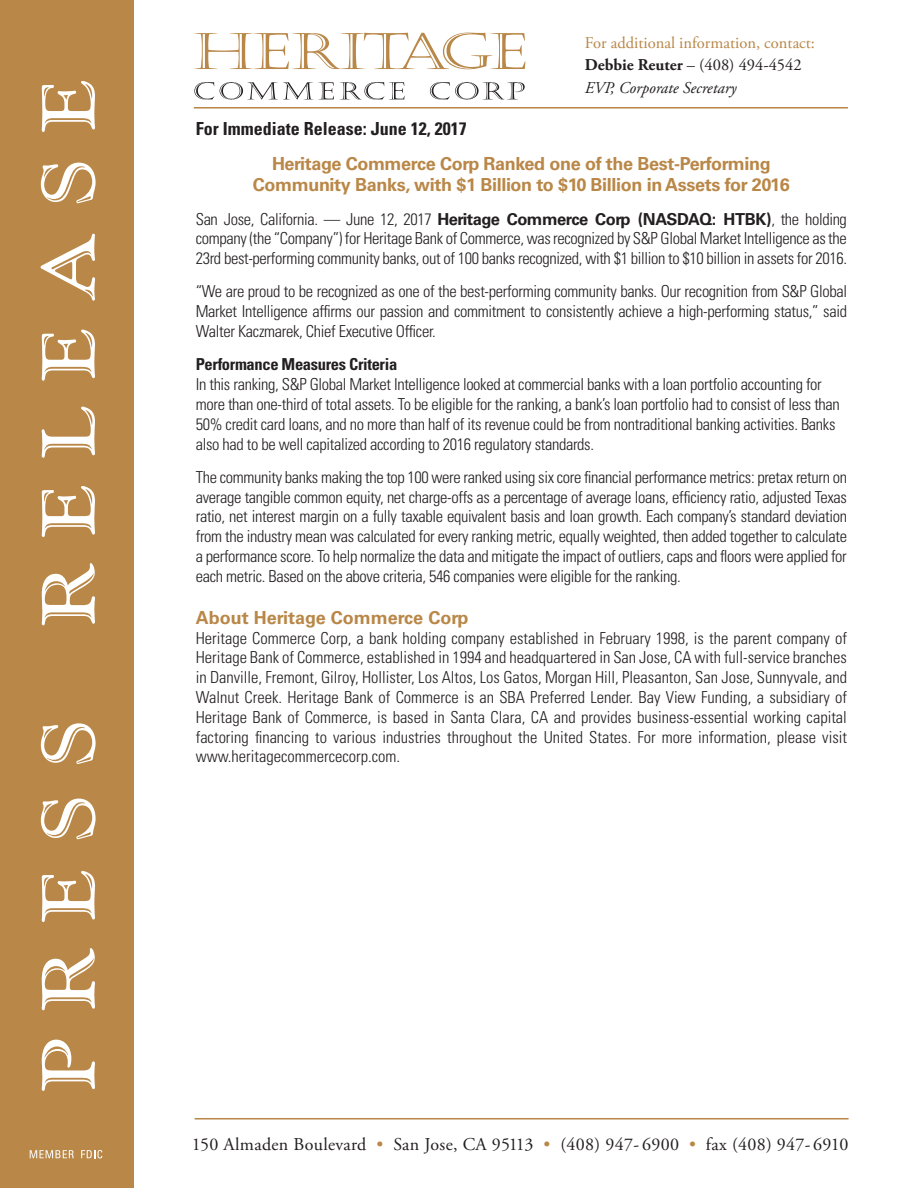
<style>
.page{position:relative;width:918px;height:1188px;background:#fff}
.page>*{position:absolute;margin:0;border:0;box-sizing:border-box;transform-origin:0 0}
.Body{font:700 18px/21.6px "Univers LT Std";letter-spacing:-.02em;color:#b98747;text-align:center}
.t1{font:18px "Adobe Garamond Pro";letter-spacing:.02em;color:#231f20}
.Body-2{font:700 condensed 18px "Univers LT Std";color:#231f20}
.Body-3{font:700 18px "Univers LT Std";color:#b98747}
.Body-4{font:300 condensed 16.5px/19.8px "Univers LT Std";letter-spacing:-.02em;color:#231f20;text-align:justify}
.t2{font:16.5px/22.5px "Adobe Garamond Pro";color:#b98747}
.s1{font-weight:700;color:#231f20}
.s2{color:#231f20}
.s3{font-style:italic;color:#231f20}
.s4{font-weight:700;font-stretch:normal}
.s5{font-weight:700}
.s6{color:#b98747}
</style>
<div class="page">
<hr style="left:195px;top:1118px;width:654px;height:2px;background:#b98747">
<hr style="left:194px;top:107px;width:654px;height:2px;background:#b98747">
<div style="left:0;top:0;width:134px;height:1188px;background:#b98747"></div>
<svg style="left:42px;top:1040px;width:53px;height:51px"></svg>
<svg style="left:42px;top:948px;width:53px;height:62px"></svg>
<svg style="left:42px;top:871px;width:53px;height:51px"></svg>
<svg style="left:41px;top:799px;width:55px;height:40px"></svg>
<svg style="left:41px;top:723px;width:55px;height:41px"></svg>
<svg style="left:42px;top:563px;width:53px;height:62px"></svg>
<svg style="left:42px;top:486px;width:53px;height:51px"></svg>
<svg style="left:42px;top:407px;width:53px;height:51px"></svg>
<svg style="left:42px;top:330px;width:53px;height:51px"></svg>
<svg style="left:41px;top:234px;width:54px;height:67px"></svg>
<svg style="left:41px;top:163px;width:55px;height:40px"></svg>
<svg style="left:42px;top:81px;width:53px;height:51px"></svg>
<svg style="left:30px;top:1150px;width:44px;height:8px"></svg>
<svg style="left:81px;top:1150px;width:21px;height:8px"></svg>
<svg style="left:194px;top:33px;width:331px;height:36px"></svg>
<svg style="left:194px;top:82px;width:20px;height:18px"></svg>
<svg style="left:220px;top:82px;width:114px;height:18px"></svg>
<svg style="left:340px;top:82px;width:65px;height:18px"></svg>
<svg style="left:430px;top:82px;width:95px;height:18px"></svg>
<p class="t2" style="left:585px;top:32px;width:232px">For additional information, contact:<br><span class="s1">Debbie Reuter</span> <span class="s2">– (408) 494-4542<br></span><span class="s3">EVP, Corporate Secretary</span></p>
<p class="Body-2" style="left:196px;top:117px;width:272px">For Immediate Release: June 12, 2017</p>
<p class="Body" style="left:253px;top:153px;width:539px">Heritage Commerce Corp Ranked one of the Best-Performing<br>Community Banks, with $1 Billion to $10 Billion in Assets for 2016</p>
<p class="Body-4" style="left:196px;top:209px;width:653px">San Jose, California. — June 12, 2017 <span class="s4">Heritage Commerce Corp (NASDAQ: HTBK)</span>, the holding company (the “Company”) for Heritage Bank of Commerce, was recognized by S&amp;P Global Market Intelligence as the 23rd best-performing community banks, out of 100 banks recognized, with $1 billion to $10 billion in assets for 2016.</p>
<p class="Body-4" style="left:196px;top:282px;width:653px">“We are proud to be recognized as one of the best-performing community banks. Our recognition from S&amp;P Global Market Intelligence affirms our passion and commitment to consistently achieve a high-performing status,” said Walter Kaczmarek, Chief Executive Officer.</p>
<p class="Body-4" style="left:196px;top:355px;width:646px;text-align:left"><span class="s5">Performance Measures Criteria<br></span>In this ranking, S&amp;P Global Market Intelligence looked at commercial banks with a loan portfolio accounting for more than one-third of total assets. To be eligible for the ranking, a bank’s loan portfolio had to consist of less than 50% credit card loans, and no more than half of its revenue could be from nontraditional banking activities. Banks also had to be well capitalized according to 2016 regulatory standards.</p>
<p class="Body-4" style="left:196px;top:467px;width:653px">The community banks making the top 100 were ranked using six core financial performance metrics: pretax return on average tangible common equity, net charge-offs as a percentage of average loans, efficiency ratio, adjusted Texas ratio, net interest margin on a fully taxable equivalent basis and loan growth. Each company’s standard deviation from the industry mean was calculated for every ranking metric, equally weighted, then added together to calculate a performance score. To help normalize the data and mitigate the impact of outliers, caps and floors were applied for each metric. Based on the above criteria, 546 companies were eligible for the ranking.</p>
<p class="Body-3" style="left:196px;top:607px;width:274px">About Heritage Commerce Corp</p>
<p class="Body-4" style="left:196px;top:628px;width:653px">Heritage Commerce Corp, a bank holding company established in February 1998, is the parent company of Heritage Bank of Commerce, established in 1994 and headquartered in San Jose, CA with full-service branches in Danville, Fremont, Gilroy, Hollister, Los Altos, Los Gatos, Morgan Hill, Pleasanton, San Jose, Sunnyvale, and Walnut Creek. Heritage Bank of Commerce is an SBA Preferred Lender. Bay View Funding, a subsidiary of Heritage Bank of Commerce, is based in Santa Clara, CA and provides business-essential working capital factoring financing to various industries throughout the United States. For more information, please visit www.heritagecommercecorp.com.</p>
<p class="t1" style="left:192px;top:1133px;width:658px">150 Almaden Boulevard <span class="s6">•</span> San Jose, CA 95113 <span class="s6">•</span> (408) 947- 6900 <span class="s6">•</span> fax (408) 947- 6910</p>
</div>
